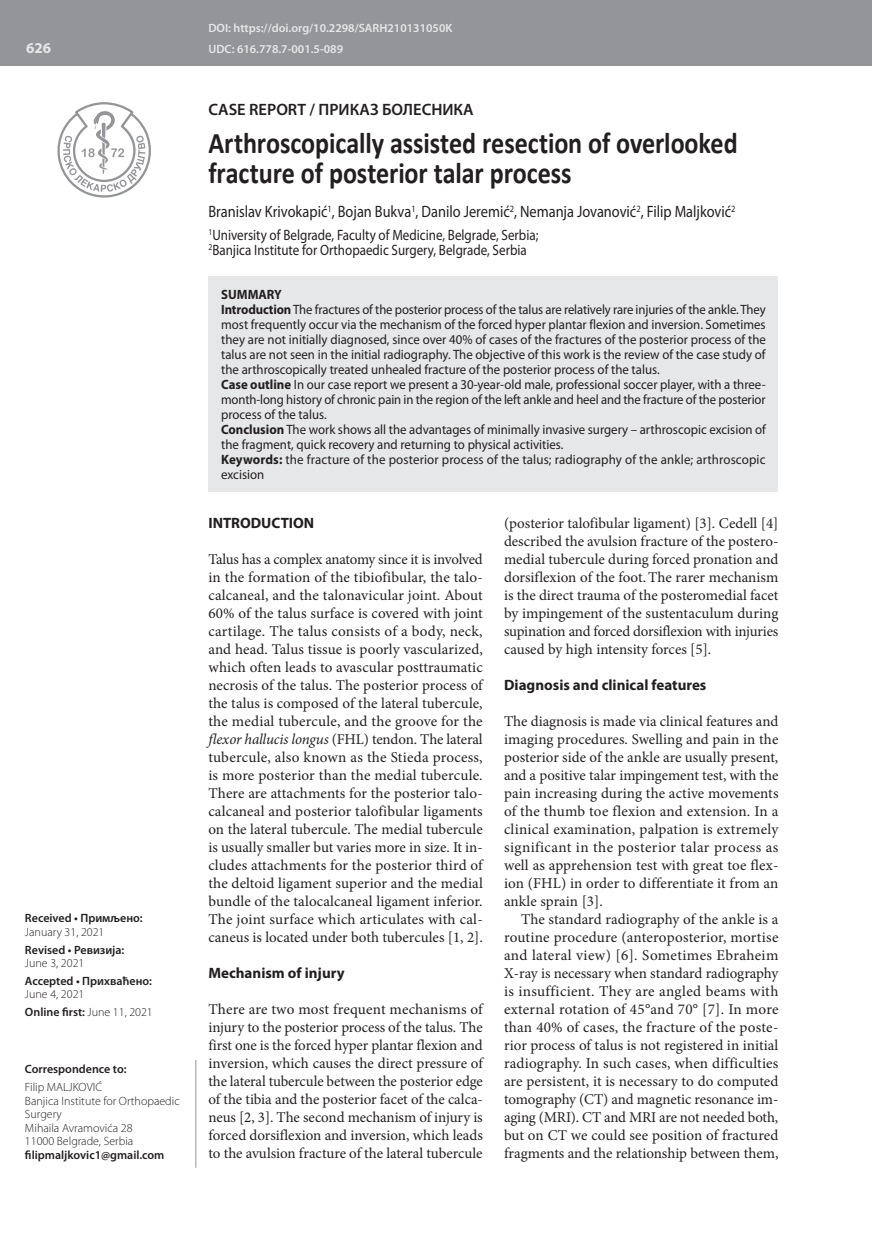
<style>
.page{position:relative;width:872px;height:1234px;background:#fff}
.page>*{position:absolute;margin:0;border:0;box-sizing:border-box;transform-origin:0 0}
.t1{font:700 30px/30px "Calibri";letter-spacing:-.005em;color:#231f20;scale:.87 1}
.t2{font:16.5px "Myriad Pro";color:#231f20;scale:.87 1}
.t3{font:600 16.5px "Myriad Pro";color:#231f20}
.t4{font:15px/18px "Minion Pro";color:#231f20;text-align:justify}
.t5{font:15px/15.8px "Myriad Pro";color:#231f20;scale:.87 1}
.t6{font:700 15px "Myriad Pro";color:#231f20}
.t7{font:700 15px "Myriad Pro";color:#e6e7e9}
.t8{font:13.5px/15px "Myriad Pro";color:#231f20;scale:.94 1}
.t9{font:300 12px/13.5px "Myriad Pro";color:#231f20}
.t10{font:600 12px "Myriad Pro";color:#231f20}
.t11{font:600 12px/21.3px "Myriad Pro";color:#e6e7e9}
.s1{font-weight:600}
.s2{font-weight:700}
.s3{font-style:italic}
</style>
<div class="page">
<div style="left:0;top:0;width:872px;height:66px;background:#939598"></div>
<svg style="left:57px;top:102px;width:94px;height:95px"></svg>
<hr style="left:196px;top:1059px;width:1px;height:108px;background:#939598">
<div style="left:208px;top:276px;width:570px;height:216px;background:#e6e7e9"></div>
<p class="t7" style="left:26px;top:38px;width:26px">626</p>
<p class="t10" style="left:25px;top:910px;width:119px">Received • Примљено:</p>
<p class="t9" style="left:25px;top:924px;width:81px">January 31, 2021</p>
<p class="t10" style="left:25px;top:941px;width:101px">Revised • Ревизија:</p>
<p class="t9" style="left:25px;top:956px;width:61px">June 3, 2021</p>
<p class="t10" style="left:25px;top:972px;width:129px">Accepted • Прихваћено:</p>
<p class="t9" style="left:25px;top:985px;width:129px;line-height:17.7px">June 4, 2021<br><span class="s1">Online first:</span> June 11, 2021</p>
<p class="t10" style="left:25px;top:1061px;width:103px">Correspondence to:</p>
<p class="t9" style="left:25px;top:1080px;width:156px">Filip MALJKOVIĆ<br>Banjica Institute for Orthopaedic<br>Surgery<br>Mihaila Avramovića 28<br>11000 Belgrade, Serbia</p>
<p class="t10" style="left:25px;top:1146px;width:141px">filipmaljkovic1@gmail.com</p>
<p class="t11" style="left:208px;top:17px;width:245px">DOI: https://doi.org/10.2298/SARH210131050K<br>UDC: 616.778.7-001.5-089</p>
<p class="t3" style="left:208px;top:98px;width:267px">CASE REPORT / ПРИКАЗ БОЛЕСНИКА</p>
<h1 class="t1" style="left:208px;top:128px;width:610px">Arthroscopically assisted resection of overlooked fracture of posterior talar process</h1>
<p class="t2" style="left:208px;top:202px;width:607px">Branislav Krivokapić<sup>1</sup>, Bojan Bukva<sup>1</sup>, Danilo Jeremić<sup>2</sup>, Nemanja Jovanović<sup>2</sup>, Filip Maljković<sup>2</sup></p>
<p class="t5" style="left:208px;top:226px;width:381px"><sup>1</sup>University of Belgrade, Faculty of Medicine, Belgrade, Serbia;<br><sup>2</sup>Banjica Institute for Orthopaedic Surgery, Belgrade, Serbia</p>
<p class="t8" style="left:221px;top:287px;width:581px"><span class="s2">SUMMARY<br>Introduction</span> The fractures of the posterior process of the talus are relatively rare injuries of the ankle. They most frequently occur via the mechanism of the forced hyper plantar flexion and inversion. Sometimes they are not initially diagnosed, since over 40% of cases of the fractures of the posterior process of the talus are not seen in the initial radiography. The objective of this work is the review of the case study of the arthroscopically treated unhealed fracture of the posterior process of the talus.<br><span class="s2">Case outline</span> In our case report we present a 30-year-old male, professional soccer player, with a three&shy;month-long history of chronic pain in the region of the left ankle and heel and the fracture of the posterior process of the talus.<br><span class="s2">Conclusion</span> The work shows all the advantages of minimally invasive surgery – arthroscopic excision of the fragment, quick recovery and returning to physical activities.<br><span class="s2">Keywords:</span> the fracture of the posterior process of the talus; radiography of the ankle; arthroscopic excision</p>
<p class="t6" style="left:208px;top:513px;width:107px">INTRODUCTION</p>
<p class="t4" style="left:208px;top:550px;width:276px">Talus has a complex anatomy since it is involved in the formation of the tibiofibular, the talo&shy;calcaneal, and the talonavicular joint. About 60% of the talus surface is covered with joint cartilage. The talus consists of a body, neck, and head. Talus tissue is poorly vascularized, which often leads to avascular posttraumatic necrosis of the talus. The posterior process of the talus is composed of the lateral tubercule, the medial tubercule, and the groove for the <span class="s3">flexor hallucis longus</span> (FHL) tendon. The lateral tubercule, also known as the Stieda process, is more posterior than the medial tubercule.<br>There are attachments for the posterior talo&shy;calcaneal and posterior talofibular ligaments on the lateral tubercule. The medial tubercule is usually smaller but varies more in size. It in&shy;cludes attachments for the posterior third of the deltoid ligament superior and the medial bundle of the talocalcaneal ligament inferior.<br>The joint surface which articulates with cal&shy;caneus is located under both tubercules [1, 2].</p>
<p class="t6" style="left:208px;top:963px;width:138px">Mechanism of injury</p>
<p class="t4" style="left:208px;top:1000px;width:276px">There are two most frequent mechanisms of injury to the posterior process of the talus. The first one is the forced hyper plantar flexion and inversion, which causes the direct pressure of the lateral tubercule between the posterior edge of the tibia and the posterior facet of the calca&shy;neus [2, 3]. The second mechanism of injury is forced dorsiflexion and inversion, which leads to the avulsion fracture of the lateral tubercule</p>
<p class="t4" style="left:504px;top:514px;width:276px">(posterior talofibular ligament) [3]. Cedell [4] described the avulsion fracture of the postero&shy;medial tubercule during forced pronation and dorsiflexion of the foot.The rarer mechanism is the direct trauma of the posteromedial facet by impingement of the sustentaculum during supination and forced dorsiflexion with injuries caused by high intensity forces [5].</p>
<p class="t6" style="left:504px;top:675px;width:204px">Diagnosis and clinical features</p>
<p class="t4" style="left:504px;top:712px;width:276px">The diagnosis is made via clinical features and imaging procedures. Swelling and pain in the posterior side of the ankle are usually present, and a positive talar impingement test, with the pain increasing during the active movements of the thumb toe flexion and extension. In a clinical examination, palpation is extremely significant in the posterior talar process as well as apprehension test with great toe flex&shy;ion (FHL) in order to differentiate it from an ankle sprain [3].</p>
<p class="t4" style="left:504px;top:910px;width:276px;text-indent:17px">The standard radiography of the ankle is a routine procedure (anteroposterior, mortise and lateral view) [6]. Sometimes Ebraheim X-ray is necessary when standard radiography is insufficient. They are angled beams with external rotation of 45°and 70° [7]. In more than 40% of cases, the fracture of the poste&shy;rior process of talus is not registered in initial radiography. In such cases, when difficulties are persistent, it is necessary to do computed tomography (CT) and magnetic resonance im&shy;aging (MRI). CT and MRI are not needed both, but on CT we could see position of fractured fragments and the relationship between them,</p>
</div>
